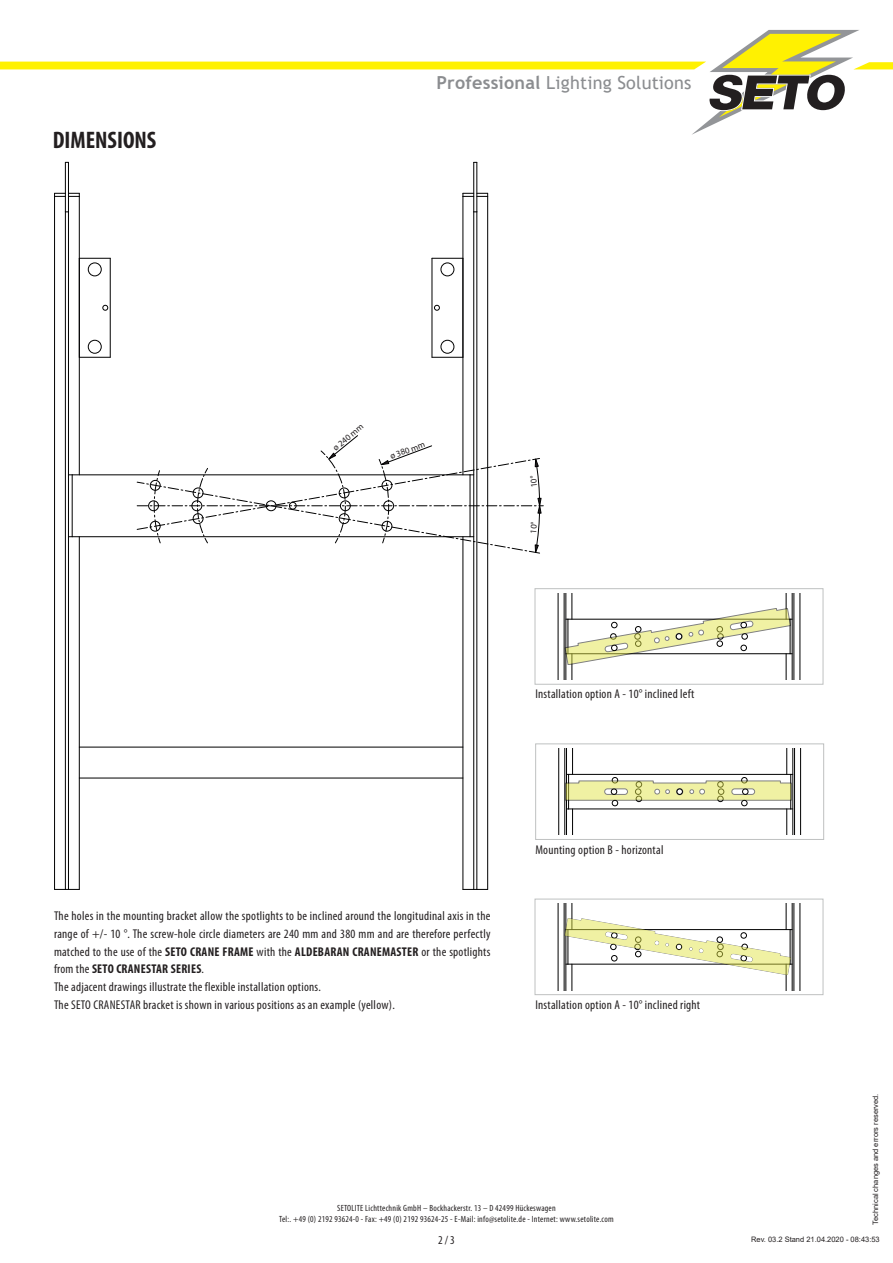
<style>
.page{position:relative;width:893px;height:1263px;background:#fff}
.page>*{position:absolute;margin:0;border:0;box-sizing:border-box;transform-origin:0 0}
.t1{font:700 condensed 24px "Myriad Pro";color:#231f20}
.t2{font:18px "Trebuchet MS";letter-spacing:.01em;color:#8b8d90}
.t3{font:condensed 12.75px/17.9px "Myriad Pro";letter-spacing:.02em;color:#231f20}
.t4{font:condensed 12px "Myriad Pro";color:#231f20}
.t5{font:condensed 9px/10.8px "Myriad Pro";letter-spacing:.025em;color:#231f20;text-align:center}
.t6{font:8.85px "Myriad Pro";color:#231f20}
.t7{font:7.5px "Arial";color:#231f20}
.s1{font-weight:700}
</style>
<div class="page">
<svg style="left:0;top:30px;width:893px;height:105px"></svg>
<hr style="left:794px;top:748px;width:1px;height:87px;background:#000001">
<hr style="left:800px;top:748px;width:1px;height:87px;background:#000001">
<hr style="left:558px;top:748px;width:1px;height:87px;background:#000001">
<hr style="left:564px;top:748px;width:1px;height:87px;background:#000001">
<svg style="left:565px;top:748px;width:228px;height:87px"></svg>
<div style="left:535px;top:744px;width:289px;height:96px;border:1px solid #bfc1c1"></div>
<hr style="left:792px;top:904px;width:1px;height:86px;background:#000001">
<hr style="left:794px;top:904px;width:1px;height:86px;background:#000001">
<hr style="left:800px;top:904px;width:1px;height:86px;background:#000001">
<hr style="left:558px;top:904px;width:1px;height:86px;background:#000001">
<hr style="left:564px;top:904px;width:1px;height:86px;background:#000001">
<svg style="left:565px;top:904px;width:227px;height:86px"></svg>
<div style="left:535px;top:899px;width:288px;height:96px;border:1px solid #bfc1c1"></div>
<div style="left:535px;top:588px;width:288px;height:96px;border:1px solid #bfc1c1"></div>
<hr style="left:792px;top:593px;width:1px;height:87px;background:#000001">
<hr style="left:794px;top:593px;width:1px;height:87px;background:#000001">
<hr style="left:800px;top:593px;width:1px;height:87px;background:#000001">
<hr style="left:558px;top:593px;width:1px;height:87px;background:#000001">
<hr style="left:564px;top:593px;width:1px;height:87px;background:#000001">
<svg style="left:565px;top:593px;width:227px;height:87px"></svg>
<svg style="left:463px;top:193px;width:25px;height:4px"></svg>
<hr style="left:473px;top:162px;width:1px;height:50px;background:#000001">
<hr style="left:476px;top:162px;width:1px;height:50px;background:#000001">
<svg style="left:54px;top:193px;width:26px;height:4px"></svg>
<hr style="left:65px;top:162px;width:1px;height:50px;background:#000001">
<hr style="left:68px;top:162px;width:1px;height:50px;background:#000001">
<svg style="left:463px;top:889px;width:25px;height:1px"></svg>
<hr style="left:463px;top:196px;width:1px;height:279px;background:#000001">
<hr style="left:463px;top:537px;width:1px;height:352px;background:#000001">
<hr style="left:473px;top:212px;width:1px;height:677px;background:#000001">
<hr style="left:476px;top:212px;width:1px;height:677px;background:#000001">
<hr style="left:487px;top:196px;width:1px;height:693px;background:#000001">
<svg style="left:55px;top:889px;width:24px;height:1px"></svg>
<hr style="left:54px;top:196px;width:1px;height:693px;background:#000001">
<hr style="left:65px;top:212px;width:1px;height:677px;background:#000001">
<hr style="left:68px;top:212px;width:1px;height:677px;background:#000001">
<hr style="left:79px;top:196px;width:1px;height:279px;background:#000001">
<hr style="left:79px;top:537px;width:1px;height:352px;background:#000001">
<hr style="left:72px;top:536px;width:398px;height:1px;background:#000001">
<hr style="left:72px;top:474px;width:398px;height:1px;background:#000001">
<hr style="left:72px;top:475px;width:1px;height:62px;background:#000001">
<hr style="left:79px;top:778px;width:384px;height:1px;background:#000001">
<hr style="left:79px;top:747px;width:384px;height:1px;background:#000001">
<hr style="left:79px;top:357px;width:31px;height:1px;background:#000001">
<hr style="left:110px;top:258px;width:1px;height:99px;background:#000001">
<hr style="left:79px;top:258px;width:31px;height:1px;background:#000001">
<div style="left:88px;top:340px;width:14px;height:14px;border:1px solid #000001;border-radius:50%"></div>
<svg style="left:102px;top:305px;width:6px;height:6px"></svg>
<div style="left:88px;top:263px;width:14px;height:13px;border:1px solid #000001;border-radius:50%"></div>
<hr style="left:432px;top:258px;width:31px;height:1px;background:#000001">
<hr style="left:432px;top:258px;width:1px;height:99px;background:#000001">
<hr style="left:432px;top:357px;width:31px;height:1px;background:#000001">
<div style="left:441px;top:340px;width:13px;height:14px;border:1px solid #000001;border-radius:50%"></div>
<svg style="left:434px;top:305px;width:6px;height:6px"></svg>
<div style="left:441px;top:263px;width:13px;height:13px;border:1px solid #000001;border-radius:50%"></div>
<svg style="left:137px;top:435px;width:406px;height:118px"></svg>
<h1 class="t1" style="left:53px;top:125px;width:105px">DIMENSIONS</h1>
<h2 class="t2" style="left:436px;top:72px;width:257px"><span class="s1">Professional</span> Lighting Solutions</h2>
<p class="t6" style="left:330px;top:444px;width:38px;rotate:-39deg">ø 240 mm</p>
<p class="t6" style="left:388px;top:451px;width:38px;rotate:-21deg">ø 380 mm</p>
<p class="t3" style="left:535px;top:685px;width:160px">Installation option A - 10° inclined left</p>
<p class="t3" style="left:54px;top:906px;width:438px">The holes in the mounting bracket allow the spotlights to be inclined around the longitudinal axis in the range of +/- 10 °. The screw-hole circle diameters are 240 mm and 380 mm and are therefore perfectly matched to the use of the <span class="s1">SETO CRANE FRAME</span> with the <span class="s1">ALDEBARAN CRANEMASTER</span> or the spotlights from the <span class="s1">SETO CRANESTAR SERIES</span>.<br>The adjacent drawings illustrate the flexible installation options.<br>The SETO CRANESTAR bracket is shown in various positions as an example (yellow).</p>
<p class="t3" style="left:535px;top:840px;width:130px">Mounting option B - horizontal</p>
<p class="t3" style="left:535px;top:995px;width:166px">Installation option A - 10° inclined right</p>
<p class="t5" style="left:279px;top:1203px;width:336px">SETOLITE Lichttechnik GmbH – Bockhackerstr. 13 – D 42499 Hückeswagen<br>Tel:. +49 (0) 2192 93624-0 - Fax: +49 (0) 2192 93624-25 - E-Mail: info@setolite.de - Internet: www.setolite.com</p>
<p class="t4" style="left:438px;top:1233px;width:18px">2 / 3</p>
<p class="t7" style="left:870px;top:1225px;width:133px;rotate:-90deg">Technical changes and errors reserved.</p>
<p class="t7" style="left:751px;top:1234px;width:130px">Rev. 03.2 Stand 21.04.2020 - 08:43:53</p>
</div>
